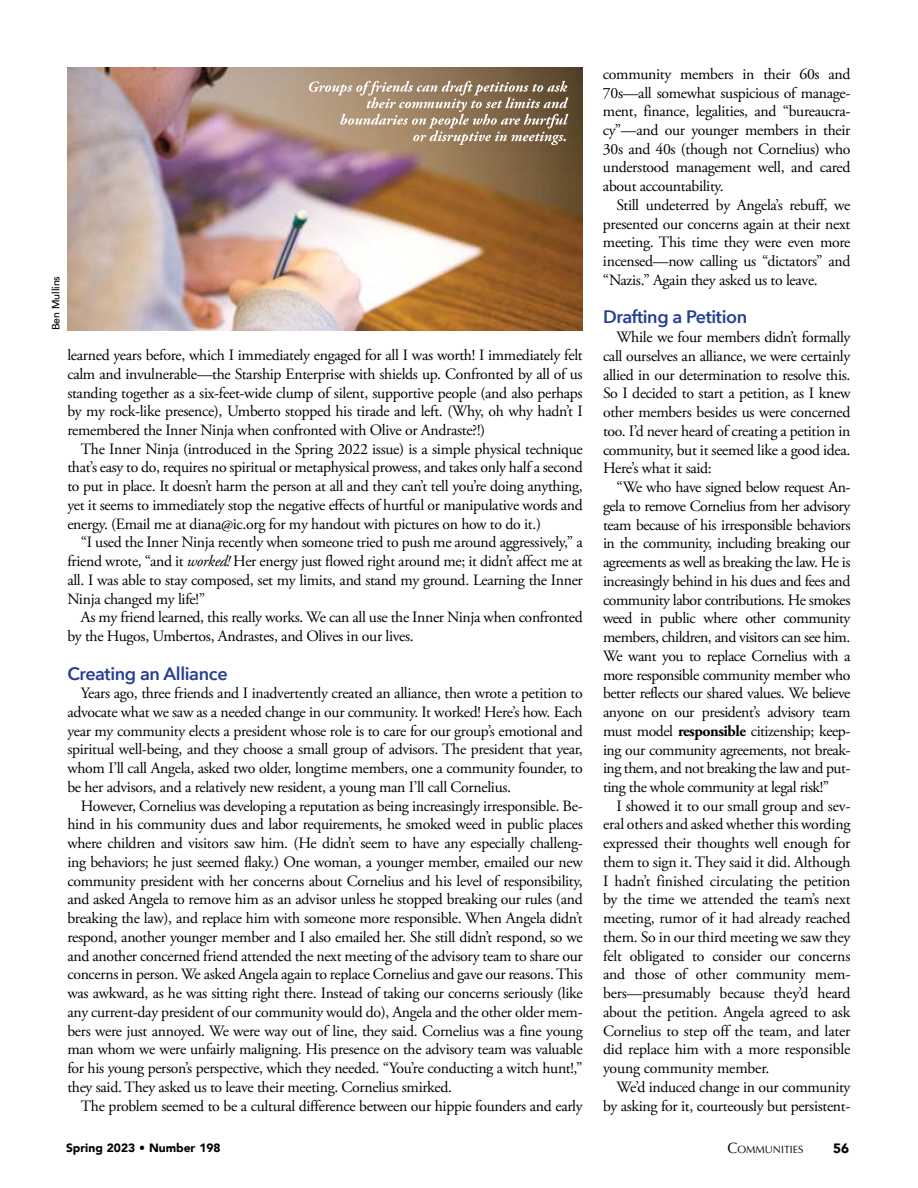
<style>
.page{position:relative;width:918px;height:1188px;background:#fff}
.page>*{position:absolute;margin:0;border:0;box-sizing:border-box;transform-origin:0 0}
.t1{font:600 18px "Avenir Next";letter-spacing:-.02em;color:#25408f}
.t2{font:15.75px/18.8px "Adobe Garamond Pro";letter-spacing:-.02em;color:#000;text-align:justify}
.t3{font:900 13.5px "Avenir";color:#000}
.t4{font:900 12px "Avenir";color:#000}
.t5{font:10.5px "Optima";color:#000}
.t6{font:500 10.5px "Avenir";color:#000}
.s1{font-style:italic}
.s2{font-weight:700}
.s3{font-size:15px}
</style>
<div class="page">
<img style="left:67px;top:68px;width:516px;height:262px">
<svg style="left:309px;top:81px;width:259px;height:64px;background:#a59076"></svg>
<p class="t6" style="left:47px;top:330px;width:56px;rotate:-90deg">Ben Mullins</p>
<p class="t2" style="left:67px;top:346px;width:517px">learned years before, which I immediately engaged for all I was worth! I immediately felt calm and invulnerable—the Starship Enterprise with shields up. Confronted by all of us standing together as a six-feet-wide clump of silent, supportive people (and also perhaps by my rock-like presence), Umberto stopped his tirade and left. (Why, oh why hadn’t I remembered the Inner Ninja when confronted with Olive or Andraste?!)</p>
<p class="t2" style="left:67px;top:440px;width:517px;text-indent:13px">The Inner Ninja (introduced in the Spring 2022 issue) is a simple physical technique that’s easy to do, requires no spiritual or metaphysical prowess, and takes only half a second to put in place. It doesn’t harm the person at all and they can’t tell you’re doing anything, yet it seems to immediately stop the negative effects of hurtful or manipulative words and energy. (Email me at diana@ic.org for my handout with pictures on how to do it.)</p>
<p class="t2" style="left:67px;top:534px;width:517px;text-indent:13px">“I used the Inner Ninja recently when someone tried to push me around aggressively,” a friend wrote, “and it <span class="s1">worked!</span> Her energy just flowed right around me; it didn’t affect me at all. I was able to stay composed, set my limits, and stand my ground. Learning the Inner Ninja changed my life!”</p>
<p class="t2" style="left:67px;top:609px;width:517px;text-indent:13px">As my friend learned, this really works. We can all use the Inner Ninja when confronted by the Hugos, Umbertos, Andrastes, and Olives in our lives.</p>
<p class="t1" style="left:67px;top:658px;width:162px">Creating an Alliance</p>
<p class="t2" style="left:67px;top:684px;width:517px;text-indent:13px">Years ago, three friends and I inadvertently created an alliance, then wrote a petition to advocate what we saw as a needed change in our community. It worked! Here’s how. Each year my community elects a president whose role is to care for our group’s emotional and spiritual well-being, and they choose a small group of advisors. The president that year, whom I’ll call Angela, asked two older, longtime members, one a community founder, to be her advisors, and a relatively new resident, a young man I’ll call Cornelius.</p>
<p class="t2" style="left:67px;top:797px;width:517px;text-indent:13px">However, Cornelius was developing a reputation as being increasingly irresponsible. Be&shy;hind in his community dues and labor requirements, he smoked weed in public places where children and visitors saw him. (He didn’t seem to have any especially challeng&shy;ing behaviors; he just seemed flaky.) One woman, a younger member, emailed our new community president with her concerns about Cornelius and his level of responsibility, and asked Angela to remove him as an advisor unless he stopped breaking our rules (and breaking the law), and replace him with someone more responsible. When Angela didn’t respond, another younger member and I also emailed her. She still didn’t respond, so we and another concerned friend attended the next meeting of the advisory team to share our concerns in person. We asked Angela again to replace Cornelius and gave our reasons. This was awkward, as he was sitting right there. Instead of taking our concerns seriously (like any current-day president of our community would do), Angela and the other older mem&shy;bers were just annoyed. We were way out of line, they said. Cornelius was a fine young man whom we were unfairly maligning. His presence on the advisory team was valuable for his young person’s perspective, which they needed. “You’re conducting a witch hunt!,” they said. They asked us to leave their meeting. Cornelius smirked.</p>
<p class="t2" style="left:81px;top:1097px;width:503px">The problem seemed to be a cultural difference between our hippie founders and early</p>
<p class="t2" style="left:603px;top:65px;width:249px">community members in their 60s and 70s—all somewhat suspicious of manage&shy;ment, finance, legalities, and “bureaucra&shy;cy”—and our younger members in their 30s and 40s (though not Cornelius) who understood management well, and cared about accountability.</p>
<p class="t2" style="left:603px;top:196px;width:249px;text-indent:13px">Still undeterred by Angela’s rebuff, we presented our concerns again at their next meeting. This time they were even more incensed—now calling us “dictators” and “Nazis.” Again they asked us to leave.</p>
<p class="t1" style="left:603px;top:302px;width:146px">Drafting a Petition</p>
<p class="t2" style="left:603px;top:328px;width:249px;text-indent:13px">While we four members didn’t formally call ourselves an alliance, we were certainly allied in our determination to resolve this.<br>So I decided to start a petition, as I knew other members besides us were concerned too. I’d never heard of creating a petition in community, but it seemed like a good idea.<br>Here’s what it said:</p>
<p class="t2" style="left:603px;top:478px;width:249px;text-indent:13px">“We who have signed below request An&shy;gela to remove Cornelius from her advisory team because of his irresponsible behaviors in the community, including breaking our agreements as well as breaking the law. He is increasingly behind in his dues and fees and community labor contributions. He smokes weed in public where other community members, children, and visitors can see him.<br>We want you to replace Cornelius with a more responsible community member who better reflects our shared values. We believe anyone on our president’s advisory team must model <span class="s2">responsible</span> citizenship; keep&shy;ing our community agreements, not break&shy;ing them, and not breaking the law and put&shy;ting the whole community at legal risk!”</p>
<p class="t2" style="left:603px;top:797px;width:249px;text-indent:13px">I showed it to our small group and sev&shy;eral others and asked whether this wording expressed their thoughts well enough for them to sign it. They said it did. Although I hadn’t finished circulating the petition by the time we attended the team’s next meeting, rumor of it had already reached them. So in our third meeting we saw they felt obligated to consider our concerns and those of other community mem&shy;bers—presumably because they’d heard about the petition. Angela agreed to ask Cornelius to step off the team, and later did replace him with a more responsible young community member.</p>
<p class="t2" style="left:603px;top:1078px;width:249px;text-align:right">We’d induced change in our community by asking for it, courteously but persistent-</p>
<p class="t4" style="left:66px;top:1138px;width:156px">Spring 2023 • Number 198</p>
<p class="t5" style="left:727px;top:1144px;width:77px"><span class="s3">C</span>OMMUNITIES</p>
<p class="t3" style="left:833px;top:1137px;width:17px">56</p>
</div>
